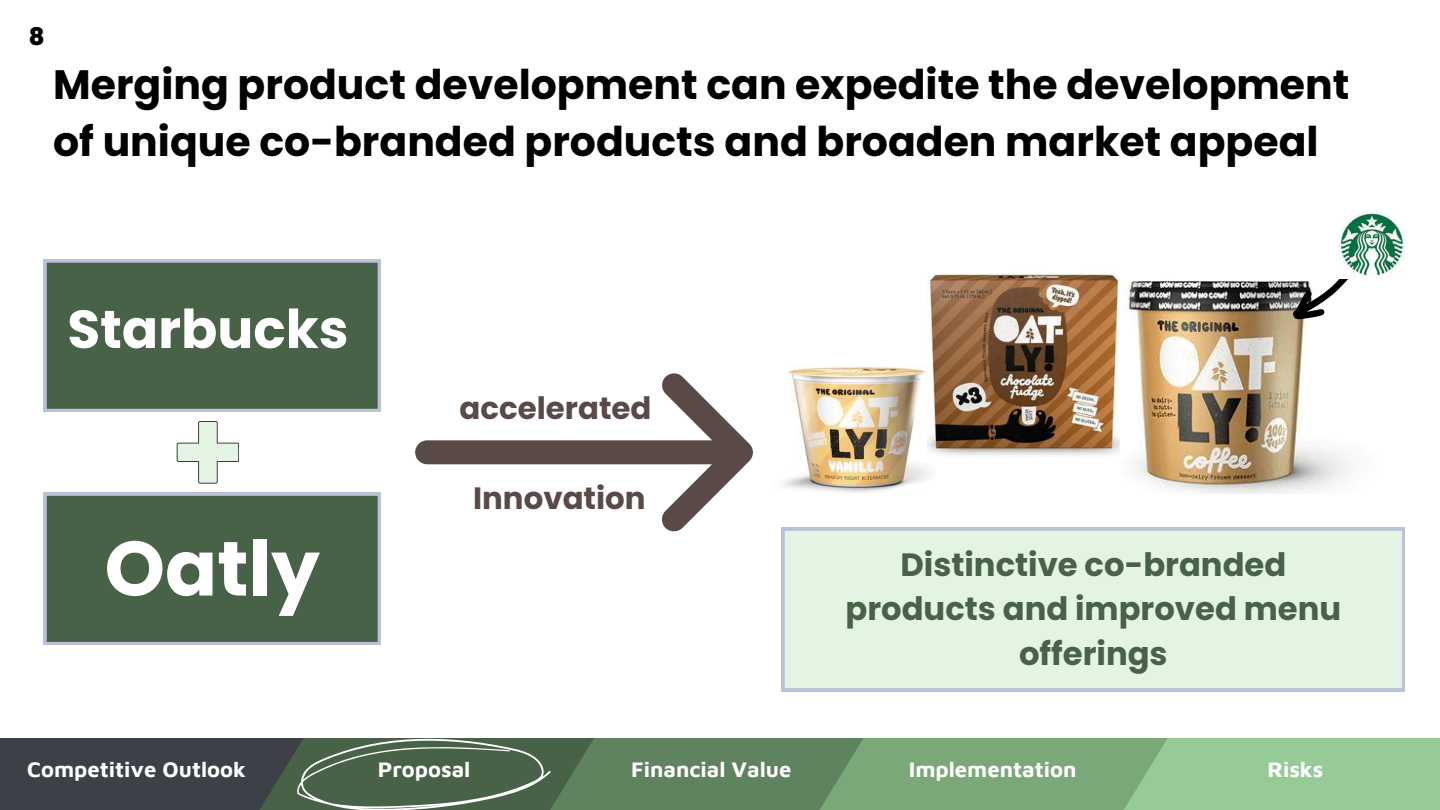
<style>
.page{position:relative;width:1440px;height:810px;background:#fff}
.page>*{position:absolute;margin:0;border:0;box-sizing:border-box;transform-origin:0 0}
.t1{font:700 77px "Poppins";color:#fff}
.t2{font:700 53.4px "Poppins";color:#fff}
.t3{font:700 41px/57px "Poppins";color:#000}
.t4{font:700 32.2px/44.8px "Poppins";color:#486248;text-align:center}
.t5{font:700 30.8px "Poppins";color:#594a47}
.t6{font:800 24.2px "Poppins";color:#000}
.t7{font:700 22px "Maven Pro";color:#fff}
</style>
<div class="page">
<img style="left:782px;top:366px;width:148px;height:127px">
<img style="left:928px;top:273px;width:192px;height:184px">
<img style="left:1124px;top:281px;width:225px;height:212px">
<div style="left:782px;top:528px;width:623px;height:163px;background:#e4f4e3"></div>
<svg style="left:1291px;top:210px;width:89px;height:128px"></svg>
<img style="left:1338px;top:211px;width:67px;height:68px">
<svg style="left:415px;top:373px;width:338px;height:159px"></svg>
<svg style="left:44px;top:260px;width:336px;height:152px;background:#506852"></svg>
<svg style="left:44px;top:493px;width:336px;height:152px;background:#506852"></svg>
<svg style="left:177px;top:421px;width:62px;height:62px"></svg>
<svg style="left:0;top:738px;width:1440px;height:72px;background:#678868"></svg>
<p class="t6" style="left:29px;top:19px;width:17px">8</p>
<h1 class="t3" style="left:53px;top:56px;width:1298px">Merging product development can expedite the development of unique co-branded products and broaden market appeal</h1>
<h4 class="t2" style="left:67px;top:292px;width:283px">Starbucks</h4>
<h4 class="t1" style="left:105px;top:515px;width:217px">Oatly</h4>
<p class="t5" style="left:460px;top:387px;width:193px">accelerated</p>
<p class="t5" style="left:473px;top:476px;width:174px">Innovation</p>
<p class="t4" style="left:846px;top:542px;width:497px">Distinctive co-branded products and improved menu offerings</p>
<p class="t7" style="left:27px;top:756px;width:220px">Competitive Outlook</p>
<p class="t7" style="left:378px;top:756px;width:94px">Proposal</p>
<p class="t7" style="left:631px;top:756px;width:162px">Financial Value</p>
<h4 class="t7" style="left:909px;top:756px;width:169px">Implementation</h4>
<p class="t7" style="left:1267px;top:756px;width:58px">Risks</p>
</div>
